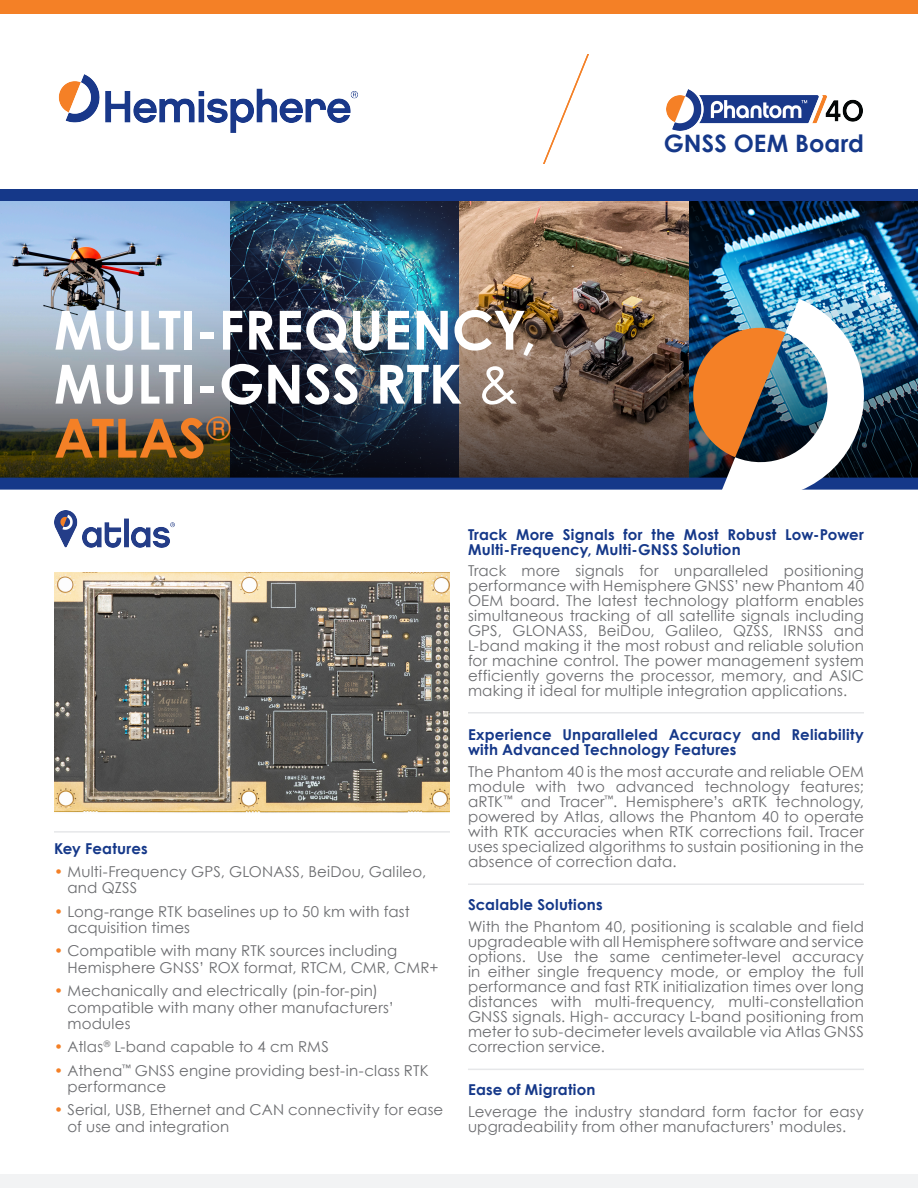
<style>
.page{position:relative;width:918px;height:1188px;background:#fff}
.page>*{position:absolute;margin:0;border:0;box-sizing:border-box;transform-origin:0 0}
.t1{font:700 54px "Century Gothic";letter-spacing:-.005em;color:#fff}
.t2{font:700 54px "Century Gothic";letter-spacing:-.005em;color:#f48026}
.t3{font:700 24px "Century Gothic";letter-spacing:.005em;color:#153889}
.t4{font:15px/15px "Century Gothic";letter-spacing:.01em;color:#6c6d70}
.t5{font:700 15px/15px "Century Gothic";letter-spacing:.015em;color:#153889}
.s1{font-weight:400}
.s2{color:#f48026}
</style>
<div class="page">
<hr style="left:468px;top:1069px;width:396px;height:1px;background:#e6e7e9">
<hr style="left:468px;top:884px;width:396px;height:1px;background:#e6e7e9">
<hr style="left:468px;top:712px;width:396px;height:2px;background:#e6e7e9">
<hr style="left:54px;top:831px;width:396px;height:2px;background:#e6e7e9">
<img style="left:54px;top:572px;width:396px;height:241px">
<img style="left:54px;top:511px;width:120px;height:36px">
<img style="left:688px;top:201px;width:230px;height:72px">
<svg style="left:459px;top:201px;width:229px;height:72px;background:#a18267"></svg>
<img style="left:230px;top:201px;width:229px;height:72px">
<svg style="left:0;top:201px;width:230px;height:72px;background:#98b2d5"></svg>
<img style="left:0;top:273px;width:918px;height:205px">
<div style="left:0;top:478px;width:918px;height:12px;background:#153889"></div>
<div style="left:0;top:189px;width:918px;height:12px;background:#153889"></div>
<img style="left:684px;top:299px;width:194px;height:191px">
<svg style="left:543px;top:54px;width:46px;height:110px"></svg>
<img style="left:666px;top:90px;width:197px;height:41px">
<div style="left:0;top:1174px;width:918px;height:14px;background:#f2f3f4"></div>
<div style="left:0;top:0;width:918px;height:14px;background:#f48026"></div>
<img style="left:58px;top:75px;width:300px;height:58px">
<p class="t1" style="left:54px;top:296px;width:484px">MULTI-FREQUENCY,</p>
<p class="t1" style="left:54px;top:350px;width:466px">MULTI-GNSS RTK <span class="s1">&amp;</span></p>
<p class="t2" style="left:54px;top:404px;width:178px">ATLAS<sup>®</sup></p>
<p class="t3" style="left:664px;top:128px;width:202px">GNSS OEM Board</p>
<p class="t5" style="left:54px;top:840px;width:95px">Key Features</p>
<p class="t4" style="left:68px;top:863px;width:360px;line-height:16.5px;text-indent:-14px"><span class="s2">•</span> Multi-Frequency GPS, GLONASS, BeiDou, Galileo, and QZSS</p>
<p class="t4" style="left:68px;top:903px;width:344px;line-height:16.5px;text-indent:-14px"><span class="s2">•</span> Long-range RTK baselines up to 50 km with fast acquisition times</p>
<p class="t4" style="left:68px;top:943px;width:372px;line-height:16.5px;text-indent:-14px"><span class="s2">•</span> Compatible with many RTK sources including<br>Hemisphere GNSS’ ROX format, RTCM, CMR, CMR+</p>
<p class="t4" style="left:68px;top:982px;width:328px;line-height:16.5px;text-indent:-14px"><span class="s2">•</span> Mechanically and electrically (pin-for-pin) compatible with many other manufacturers’ modules</p>
<p class="t4" style="left:54px;top:1039px;width:276px"><span class="s2">•</span> Atlas<sup>®</sup> L-band capable to 4 cm RMS</p>
<p class="t4" style="left:68px;top:1062px;width:363px;line-height:16.5px;text-indent:-14px"><span class="s2">•</span> Athena<sup>™</sup> GNSS engine providing best-in-class RTK performance</p>
<p class="t4" style="left:68px;top:1102px;width:377px;line-height:16.5px;text-indent:-14px"><span class="s2">•</span> Serial, USB, Ethernet and CAN connectivity for ease of use and integration</p>
<p class="t5" style="left:468px;top:526px;width:398px">Track More Signals for the Most Robust Low-Power<br>Multi-Frequency, Multi-GNSS Solution</p>
<p class="t4" style="left:468px;top:563px;width:398px;text-align:justify">Track more signals for unparalleled positioning performance with Hemisphere GNSS’ new Phantom 40<br>OEM board. The latest technology platform enables simultaneous tracking of all satellite signals including GPS, GLONASS, BeiDou, Galileo, QZSS, IRNSS and L-band making it the most robust and reliable solution for machine control. The power management system efficiently governs the processor, memory, and ASIC making it ideal for multiple integration applications.</p>
<p class="t5" style="left:468px;top:727px;width:397px">Experience Unparalleled Accuracy and Reliability with Advanced Technology Features</p>
<p class="t4" style="left:468px;top:764px;width:398px;text-align:justify">The Phantom 40 is the most accurate and reliable OEM module with two advanced technology features; aRTK<sup>™</sup> and Tracer<sup>™</sup>. Hemisphere’s aRTK technology, powered by Atlas, allows the Phantom 40 to operate with RTK accuracies when RTK corrections fail. Tracer uses specialized algorithms to sustain positioning in the absence of correction data.</p>
<p class="t5" style="left:468px;top:897px;width:136px">Scalable Solutions</p>
<p class="t4" style="left:468px;top:919px;width:398px;text-align:justify">With the Phantom 40, positioning is scalable and field upgradeable with all Hemisphere software and service options. Use the same centimeter-level accuracy in either single frequency mode, or employ the full performance and fast RTK initialization times over long distances with multi-frequency, multi-constellation GNSS signals. High- accuracy L-band positioning from meter to sub-decimeter levels available via Atlas GNSS correction service.</p>
<p class="t5" style="left:468px;top:1082px;width:129px">Ease of Migration</p>
<p class="t4" style="left:468px;top:1104px;width:397px">Leverage the industry standard form factor for easy upgradeability from other manufacturers’ modules.</p>
</div>
